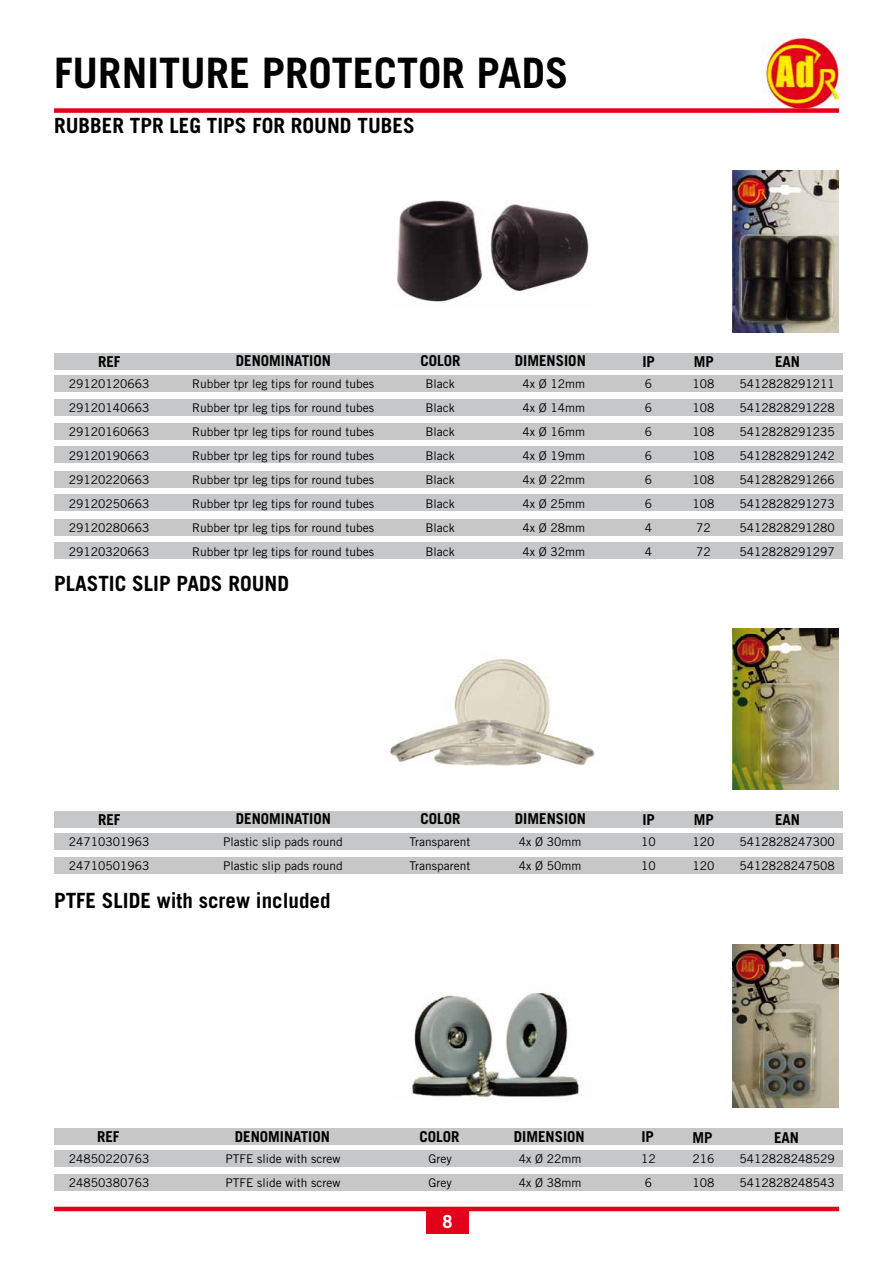
<style>
.page{position:relative;width:893px;height:1263px;background:#fff}
.page>*{position:absolute;margin:0;border:0;box-sizing:border-box;transform-origin:0 0}
.t1{font:700 42px "Trade Gothic LT Std";color:#000}
.t2{font:700 21px "Trade Gothic LT Std";color:#000}
.t3{font:700 18px "Trade Gothic LT Std";color:#fff}
.t4{font:700 15px "Trade Gothic LT Std";color:#000}
.t5{font:12px/24px "Trade Gothic LT Std";color:#000}
</style>
<div class="page">
<img style="left:762px;top:33px;width:84px;height:75px">
<div style="left:54px;top:108px;width:785px;height:5px;background:#e2001a"></div>
<hr style="left:54px;top:1207px;width:785px;height:4px;background:#e2001a">
<div style="left:426px;top:1209px;width:43px;height:24px;background:#e2001a"></div>
<div style="left:54px;top:353px;width:788px;height:17px;background:#c6c7c8"></div>
<div style="left:54px;top:375px;width:788px;height:17px;background:#c6c7c8"></div>
<div style="left:54px;top:399px;width:788px;height:17px;background:#c6c7c8"></div>
<div style="left:54px;top:423px;width:788px;height:17px;background:#c6c7c8"></div>
<div style="left:54px;top:446px;width:788px;height:17px;background:#c6c7c8"></div>
<div style="left:54px;top:542px;width:788px;height:17px;background:#c6c7c8"></div>
<div style="left:54px;top:471px;width:788px;height:17px;background:#c6c7c8"></div>
<div style="left:54px;top:494px;width:788px;height:17px;background:#c6c7c8"></div>
<div style="left:54px;top:519px;width:788px;height:16px;background:#c6c7c8"></div>
<div style="left:54px;top:811px;width:788px;height:17px;background:#c6c7c8"></div>
<div style="left:54px;top:1128px;width:788px;height:17px;background:#c6c7c8"></div>
<div style="left:54px;top:833px;width:788px;height:17px;background:#c6c7c8"></div>
<div style="left:54px;top:1150px;width:788px;height:17px;background:#c6c7c8"></div>
<div style="left:54px;top:857px;width:788px;height:17px;background:#c6c7c8"></div>
<div style="left:54px;top:1173px;width:788px;height:17px;background:#c6c7c8"></div>
<img style="left:397px;top:200px;width:192px;height:102px">
<img style="left:732px;top:170px;width:107px;height:162px">
<img style="left:389px;top:653px;width:206px;height:113px">
<img style="left:732px;top:628px;width:107px;height:161px">
<img style="left:412px;top:991px;width:169px;height:108px">
<img style="left:732px;top:945px;width:107px;height:162px">
<h1 class="t1" style="left:54px;top:47px;width:516px">FURNITURE PROTECTOR PADS</h1>
<h2 class="t2" style="left:54px;top:113px;width:88px">RUBBER TPR</h2>
<h2 class="t2" style="left:170px;top:113px;width:48px">LEG TIPS</h2>
<h2 class="t2" style="left:252px;top:113px;width:52px">FOR ROUND</h2>
<h2 class="t2" style="left:357px;top:113px;width:46px">TUBES</h2>
<p class="t4" style="left:98px;top:352px;width:24px">RE F</p>
<p class="t4" style="left:236px;top:351px;width:9px">DENO</p>
<p class="t4" style="left:269px;top:351px;width:20px">MINATION</p>
<p class="t4" style="left:420px;top:352px;width:33px">COLOR</p>
<p class="t4" style="left:515px;top:352px;width:33px">DIMENSION</p>
<p class="t4" style="left:642px;top:352px;width:7px">IP</p>
<p class="t4" style="left:694px;top:352px;width:20px">MP</p>
<p class="t4" style="left:775px;top:352px;width:9px">EAN</p>
<p class="t5" style="left:69px;top:372px;width:82px;text-align:justify">29120120663<br>29120140663<br>29120160663<br>29120190663<br>29120220663<br>29120250663<br>29120280663<br>29120320663</p>
<p class="t5" style="left:192px;top:372px;width:183px;text-align:justify">Rubber tpr leg tips for round tubes Rubber tpr leg tips for round tubes Rubber tpr leg tips for round tubes Rubber tpr leg tips for round tubes Rubber tpr leg tips for round tubes Rubber tpr leg tips for round tubes Rubber tpr leg tips for round tubes Rubber tpr leg tips for round tubes</p>
<p class="t5" style="left:425px;top:372px;width:31px;text-align:justify">Black Black Black Black Black Black Black Black</p>
<p class="t5" style="left:522px;top:372px;width:64px;text-align:justify">4x Ø 12mm 4x Ø 14mm 4x Ø 16mm 4x Ø 19mm 4x Ø 22mm 4x Ø 25mm 4x Ø 28mm 4x Ø 32mm</p>
<p class="t5" style="left:645px;top:372px;width:9px;text-align:justify">6<br>6<br>6<br>6<br>6<br>6<br>4<br>4</p>
<p class="t5" style="left:692px;top:372px;width:23px;text-align:center">108<br>108<br>108<br>108<br>108<br>108<br>72<br>72</p>
<p class="t5" style="left:740px;top:372px;width:97px;text-align:justify">5412828291211<br>5412828291228<br>5412828291235<br>5412828291242<br>5412828291266<br>5412828291273<br>5412828291280<br>5412828291297</p>
<h2 class="t2" style="left:54px;top:571px;width:33px">PLASTIC</h2>
<h2 class="t2" style="left:132px;top:571px;width:57px">SLIP PADS</h2>
<h2 class="t2" style="left:228px;top:571px;width:13px">ROUND</h2>
<p class="t4" style="left:98px;top:810px;width:24px">RE F</p>
<p class="t4" style="left:236px;top:809px;width:9px">DENO</p>
<p class="t4" style="left:269px;top:809px;width:20px">MINATION</p>
<p class="t4" style="left:420px;top:810px;width:33px">COLOR</p>
<p class="t4" style="left:515px;top:809px;width:33px">DIMENSION</p>
<p class="t4" style="left:642px;top:810px;width:7px">IP</p>
<p class="t4" style="left:694px;top:810px;width:20px">MP</p>
<p class="t4" style="left:775px;top:810px;width:9px">EAN</p>
<p class="t5" style="left:69px;top:830px;width:82px">24710301963<br>24710501963</p>
<p class="t5" style="left:223px;top:830px;width:121px">Plastic slip pads round<br>Plastic slip pads round</p>
<h2 class="t2" style="left:54px;top:887px;width:278px">PTFE SLIDE WITH SCREW INCLUDED</h2>
<p class="t5" style="left:410px;top:830px;width:62px">Transparent<br>Transparent</p>
<p class="t5" style="left:519px;top:830px;width:64px">4x Ø 30mm<br>4x Ø 50mm</p>
<p class="t5" style="left:641px;top:830px;width:16px">10<br>10</p>
<p class="t5" style="left:692px;top:830px;width:23px">120<br>120</p>
<p class="t5" style="left:739px;top:830px;width:97px">5412828247300<br>5412828247508</p>
<p class="t4" style="left:97px;top:1128px;width:24px">RE F</p>
<p class="t4" style="left:235px;top:1127px;width:9px">DENO</p>
<p class="t4" style="left:268px;top:1127px;width:20px">MINATION</p>
<p class="t4" style="left:419px;top:1128px;width:33px">COLOR</p>
<p class="t4" style="left:514px;top:1127px;width:33px">DIMENSION</p>
<p class="t4" style="left:641px;top:1128px;width:7px">IP</p>
<p class="t4" style="left:693px;top:1128px;width:20px">MP</p>
<p class="t4" style="left:774px;top:1128px;width:9px">EAN</p>
<p class="t5" style="left:69px;top:1146px;width:82px">24850220763<br>24850380763</p>
<p class="t5" style="left:226px;top:1146px;width:116px">PTFE slide with screw<br>PTFE slide with screw</p>
<p class="t5" style="left:428px;top:1146px;width:25px">Grey<br>Grey</p>
<h3 class="t3" style="left:443px;top:1210px;width:12px">8</h3>
<p class="t5" style="left:519px;top:1146px;width:64px">4x Ø 22mm<br>4x Ø 38mm</p>
<p class="t5" style="left:641px;top:1146px;width:16px;text-align:center">12<br>6</p>
<p class="t5" style="left:692px;top:1146px;width:23px">216<br>108</p>
<p class="t5" style="left:739px;top:1146px;width:97px">5412828248529<br>5412828248543</p>
</div>
